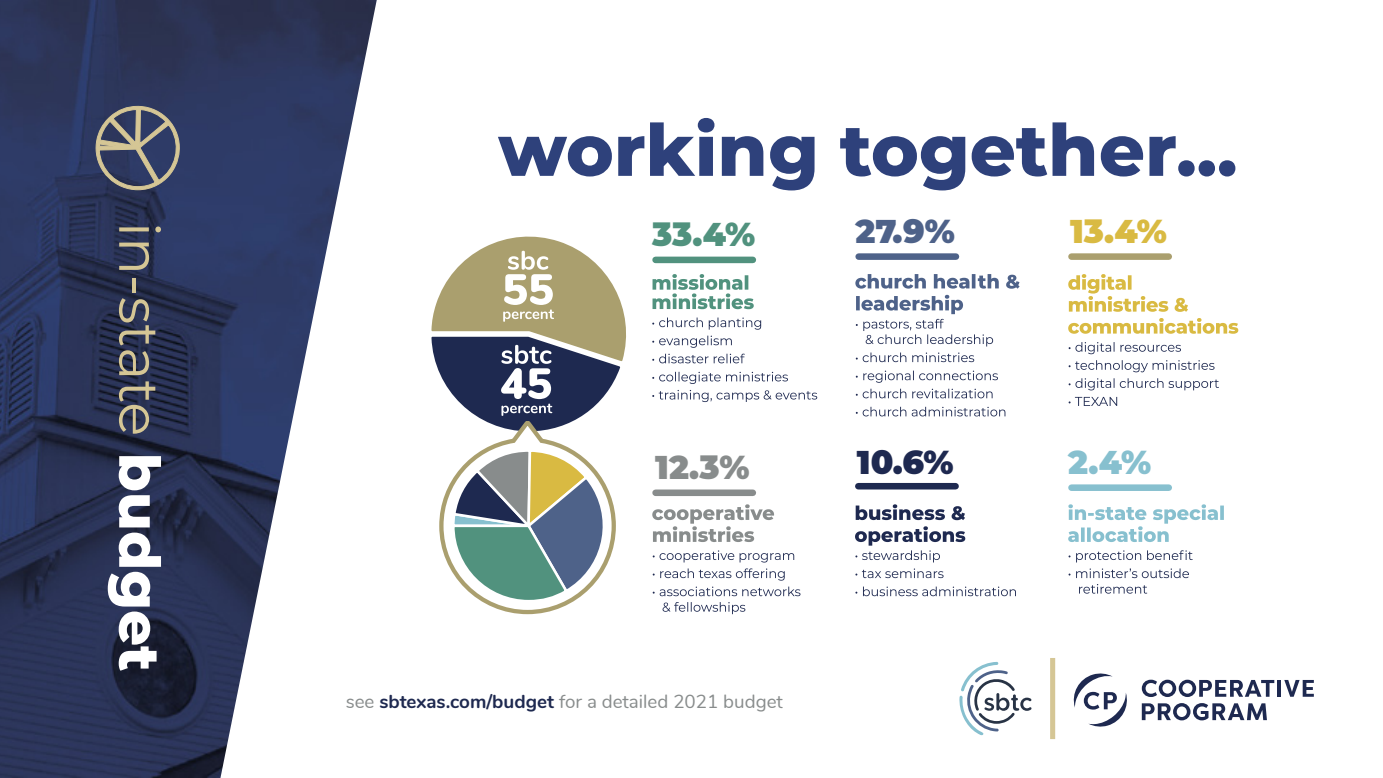
<style>
.page{position:relative;width:1383px;height:778px;background:#fff}
.page>*{position:absolute;margin:0;border:0;box-sizing:border-box;transform-origin:0 0}
.t1{font:800 72px "Montserrat";color:#2e417b}
.t2{font:56.4px "Montserrat";color:#d5c695}
.t3{font:900 32.7px "Montserrat";color:#d9ba42}
.t4{font:900 32.7px "Montserrat";color:#4e6289}
.t5{font:900 32.7px "Montserrat";color:#51927e}
.t6{font:900 32.7px "Montserrat";color:#1e2950}
.t7{font:900 32.7px "Montserrat";color:#888c8c}
.t8{font:900 32.7px "Montserrat";color:#87c0cf}
.t9{font:18.9px "Nunito";color:#888c8c}
.s1{font-weight:800;color:#fff}
.s2{font-weight:700;color:#1e2950}
</style>
<div class="page">
<svg style="left:959px;top:662px;width:72px;height:73px"></svg>
<svg style="left:1073px;top:673px;width:54px;height:54px"></svg>
<hr style="left:1277px;top:680px;width:4px;height:16px;background:#1e2950">
<svg style="left:1284px;top:680px;width:29px;height:16px"></svg>
<svg style="left:1141px;top:679px;width:133px;height:18px"></svg>
<svg style="left:1141px;top:703px;width:125px;height:17px"></svg>
<div style="left:1050px;top:658px;width:5px;height:81px;background:#d5c695"></div>
<img style="left:0;top:0;width:377px;height:778px">
<svg style="left:431px;top:236px;width:195px;height:379px"></svg>
<div style="left:655px;top:256px;width:98px;height:7px;background:#51927e"></div>
<div style="left:858px;top:253px;width:98px;height:7px;background:#4e6289"></div>
<div style="left:1071px;top:253px;width:97px;height:7px;background:#aa9f6e"></div>
<div style="left:655px;top:489px;width:98px;height:7px;background:#888c8c"></div>
<div style="left:858px;top:483px;width:97px;height:6px;background:#1e2950"></div>
<div style="left:1071px;top:484px;width:97px;height:7px;background:#87c0cf"></div>
<svg style="left:1079px;top:584px;width:68px;height:9px"></svg>
<svg style="left:1068px;top:568px;width:120px;height:10px"></svg>
<svg style="left:1068px;top:550px;width:124px;height:12px"></svg>
<svg style="left:1068px;top:504px;width:155px;height:38px"></svg>
<svg style="left:855px;top:586px;width:161px;height:10px"></svg>
<svg style="left:855px;top:568px;width:88px;height:10px"></svg>
<svg style="left:855px;top:526px;width:110px;height:36px"></svg>
<svg style="left:855px;top:504px;width:110px;height:16px"></svg>
<svg style="left:662px;top:602px;width:83px;height:12px"></svg>
<svg style="left:652px;top:586px;width:148px;height:10px"></svg>
<svg style="left:652px;top:568px;width:132px;height:12px"></svg>
<svg style="left:652px;top:550px;width:142px;height:12px"></svg>
<svg style="left:652px;top:504px;width:122px;height:38px"></svg>
<svg style="left:1068px;top:397px;width:49px;height:9px"></svg>
<svg style="left:1068px;top:378px;width:150px;height:12px"></svg>
<svg style="left:1068px;top:360px;width:146px;height:12px"></svg>
<svg style="left:1068px;top:342px;width:113px;height:12px"></svg>
<svg style="left:1068px;top:318px;width:170px;height:16px"></svg>
<svg style="left:1068px;top:274px;width:120px;height:38px"></svg>
<svg style="left:855px;top:407px;width:150px;height:9px"></svg>
<svg style="left:855px;top:389px;width:137px;height:9px"></svg>
<svg style="left:855px;top:370px;width:143px;height:13px"></svg>
<svg style="left:855px;top:352px;width:119px;height:10px"></svg>
<svg style="left:855px;top:295px;width:138px;height:51px"></svg>
<svg style="left:855px;top:274px;width:164px;height:15px"></svg>
<svg style="left:652px;top:390px;width:165px;height:12px"></svg>
<svg style="left:652px;top:372px;width:136px;height:12px"></svg>
<svg style="left:652px;top:317px;width:109px;height:46px"></svg>
<svg style="left:652px;top:274px;width:101px;height:35px"></svg>
<svg style="left:96px;top:106px;width:89px;height:84px;background:#5a5e6f"></svg>
<h2 class="t2" style="left:178px;top:222px;width:451px;rotate:90deg">in-state <span class="s1">budget</span></h2>
<h1 class="t1" style="left:498px;top:97px;width:741px">working together...</h1>
<h3 class="t5" style="left:652px;top:210px;width:104px">33.4%</h3>
<h3 class="t7" style="left:655px;top:442px;width:96px">12.3%</h3>
<h3 class="t4" style="left:855px;top:206px;width:101px">27.9%</h3>
<h3 class="t6" style="left:857px;top:437px;width:98px">10.6%</h3>
<p class="t9" style="left:346px;top:687px;width:439px">see <span class="s2">sbtexas.com/budget</span> for a detailed 2021 budget</p>
<h3 class="t3" style="left:1070px;top:206px;width:98px">13.4%</h3>
<h3 class="t8" style="left:1068px;top:437px;width:85px">2.4%</h3>
</div>
